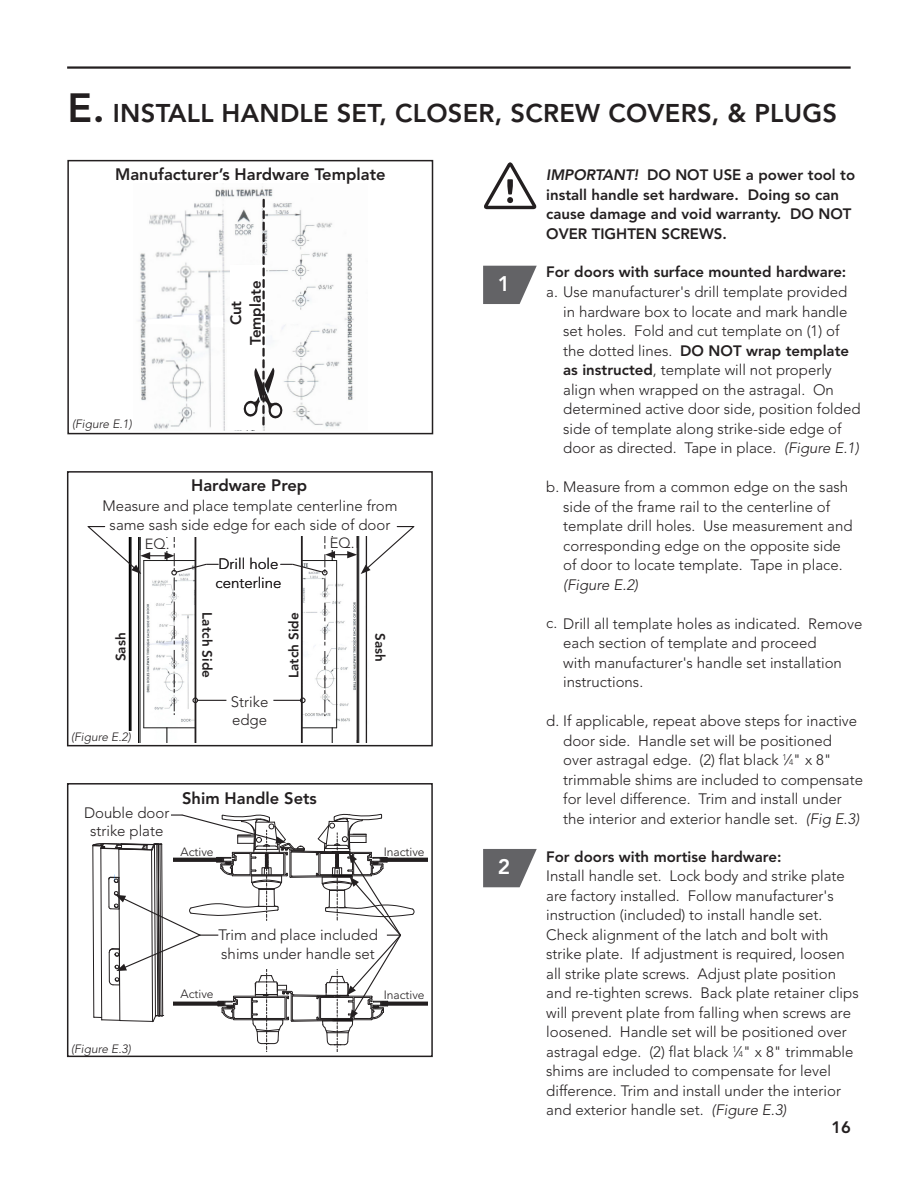
<style>
.page{position:relative;width:918px;height:1188px;background:#fff}
.page>*{position:absolute;margin:0;border:0;box-sizing:border-box;transform-origin:0 0}
.t1{font:800 25.5px "Avenir LT Std";letter-spacing:.01em;color:#231f20}
.t2{font:800 21px "Avenir LT Std";color:#fff}
.t3{font:800 16.5px "Avenir LT Std";color:#231f20}
.t4{font:300 15px/19.5px "Avenir LT Std";color:#231f20}
.t5{font:800 15px/19.5px "Avenir LT Std";color:#231f20}
.t6{font:300 14.7px "Avenir LT Std";color:#231f20}
.t7{font:800 13.5px "Avenir LT Std";color:#231f20}
.t8{font:italic 300 12px "Avenir LT Std";color:#231f20}
.t9{font:300 12px "Avenir LT Std";color:#231f20}
.s1{font-size:40.5px}
.s2{font-style:italic}
.s3{font-weight:800}
.s4{font-size:8.25px}
</style>
<div class="page">
<hr style="left:67px;top:66px;width:784px;height:3px;background:#231f20">
<svg style="left:484px;top:162px;width:53px;height:47px"></svg>
<svg style="left:483px;top:849px;width:54px;height:38px"></svg>
<img style="left:138px;top:189px;width:216px;height:241px">
<div style="left:211px;top:315px;width:12px;height:13px;background:#fff"></div>
<svg style="left:147px;top:314px;width:59px;height:11px"></svg>
<img style="left:303px;top:716px;width:65px;height:24px">
<hr style="left:336px;top:561px;width:1px;height:167px;background:#1e1d1d">
<hr style="left:285px;top:728px;width:52px;height:1px;background:#1e1d1d">
<div style="left:279px;top:549px;width:23px;height:194px;background:#fff"></div>
<hr style="left:366px;top:537px;width:1px;height:206px;background:#231f20">
<hr style="left:357px;top:537px;width:1px;height:206px;background:#231f20">
<hr style="left:301px;top:537px;width:2px;height:206px;background:#231f20">
<hr style="left:358px;top:537px;width:1px;height:206px;background:#000">
<svg style="left:332px;top:728px;width:1px;height:15px"></svg>
<div style="left:67px;top:160px;width:366px;height:274px;border:2px solid #231f20"></div>
<div style="left:67px;top:783px;width:366px;height:274px;border:2px solid #231f20"></div>
<div style="left:67px;top:471px;width:366px;height:275px;border:2px solid #231f20"></div>
<svg style="left:227px;top:200px;width:56px;height:230px"></svg>
<svg style="left:87px;top:526px;width:139px;height:217px"></svg>
<svg style="left:273px;top:526px;width:142px;height:190px"></svg>
<div style="left:124px;top:731px;width:9px;height:12px;background:#fff"></div>
<svg style="left:483px;top:266px;width:54px;height:38px"></svg>
<svg style="left:92px;top:813px;width:335px;height:238px"></svg>
<p class="t1" style="left:68px;top:98px;width:771px"><span class="s1">E.</span> INSTALL HANDLE SET, CLOSER, SCREW COVERS, &amp; PLUGS</p>
<p class="t3" style="left:115px;top:164px;width:272px">Manufacturer’s Hardware Template</p>
<p class="t8" style="left:72px;top:417px;width:61px">(Figure E.1)</p>
<p class="t5" style="left:226px;top:345px;width:66px;text-align:center;rotate:-90deg">Cut<br>Template</p>
<p class="t3" style="left:191px;top:476px;width:118px">Hardware Prep</p>
<p class="t4" style="left:102px;top:496px;width:297px;text-align:center">Measure and place template centerline from same sash side edge for each side of door</p>
<p class="t6" style="left:145px;top:536px;width:26px">EQ.</p>
<p class="t4" style="left:215px;top:554px;width:68px">Drill hole centerline</p>
<p class="t6" style="left:330px;top:534px;width:26px">EQ.</p>
<p class="t7" style="left:286px;top:678px;width:67px;rotate:-90deg">Latch Side</p>
<p class="t7" style="left:215px;top:612px;width:67px;rotate:90deg">Latch Side</p>
<p class="t7" style="left:113px;top:661px;width:30px;rotate:-90deg">Sash</p>
<p class="t7" style="left:388px;top:633px;width:30px;rotate:90deg">Sash</p>
<p class="t8" style="left:71px;top:729px;width:61px">(Figure E.2)</p>
<p class="t4" style="left:231px;top:692px;width:39px">Strike</p>
<p class="t4" style="left:232px;top:710px;width:37px">edge</p>
<p class="t4" style="left:84px;top:804px;width:87px;line-height:18px;text-align:center">Double door strike plate</p>
<p class="t3" style="left:182px;top:788px;width:136px">Shim Handle Sets</p>
<p class="t9" style="left:180px;top:844px;width:35px">Active</p>
<p class="t9" style="left:384px;top:844px;width:42px">Inactive</p>
<p class="t8" style="left:71px;top:1041px;width:61px">(Figure E.3)</p>
<p class="t4" style="left:218px;top:925px;width:161px">Trim and place included shims under handle set</p>
<p class="t9" style="left:180px;top:987px;width:35px">Active</p>
<p class="t9" style="left:384px;top:988px;width:42px">Inactive</p>
<p class="t2" style="left:498px;top:271px;width:14px">1</p>
<p class="t2" style="left:498px;top:854px;width:14px">2</p>
<p class="t5" style="left:546px;top:165px;width:311px"><span class="s2">IMPORTANT!</span> DO NOT USE a power tool to install handle set hardware. Doing so can cause damage and void warranty. DO NOT OVER TIGHTEN SCREWS.</p>
<p class="t5" style="left:546px;top:262px;width:302px">For doors with surface mounted hardware:</p>
<p class="t4" style="left:546px;top:282px;width:302px">a. Use manufacturer's drill template provided</p>
<p class="t4" style="left:563px;top:302px;width:299px">in hardware box to locate and mark handle set holes. Fold and cut template on (1) of the dotted lines. <span class="s3">DO NOT wrap template as instructed</span>, template will not properly align when wrapped on the astragal. On determined active door side, position folded side of template along strike-side edge of door as directed. Tape in place. <span class="s2">(Figure E.1)</span></p>
<p class="t4" style="left:546px;top:477px;width:303px">b. Measure from a common edge on the sash</p>
<p class="t4" style="left:563px;top:497px;width:291px">side of the frame rail to the centerline of template drill holes. Use measurement and corresponding edge on the opposite side of door to locate template. Tape in place. <span class="s2">(Figure E.2)</span></p>
<p class="t4" style="left:546px;top:614px;width:318px">c. Drill all template holes as indicated. Remove</p>
<p class="t4" style="left:563px;top:633px;width:280px">each section of template and proceed with manufacturer's handle set installation instructions.</p>
<p class="t4" style="left:546px;top:711px;width:313px">d. If applicable, repeat above steps for inactive</p>
<p class="t4" style="left:563px;top:731px;width:301px">door side. Handle set will be positioned over astragal edge. (2) flat black <sup>1</sup>⁄<span class="s4">4</span>" x 8" trimmable shims are included to compensate for level difference. Trim and install under the interior and exterior handle set. <span class="s2">(Fig E.3)</span></p>
<p class="t5" style="left:546px;top:847px;width:237px">For doors with mortise hardware:</p>
<p class="t4" style="left:546px;top:867px;width:314px">Install handle set. Lock body and strike plate are factory installed. Follow manufacturer's instruction (included) to install handle set.<br>Check alignment of the latch and bolt with strike plate. If adjustment is required, loosen all strike plate screws. Adjust plate position and re-tighten screws. Back plate retainer clips will prevent plate from falling when screws are loosened. Handle set will be positioned over astragal edge. (2) flat black <sup>1</sup>⁄<span class="s4">4</span>" x 8" trimmable shims are included to compensate for level difference. Trim and install under the interior and exterior handle set. <span class="s2">(Figure E.3)</span></p>
<p class="t3" style="left:831px;top:1117px;width:21px">16</p>
</div>
